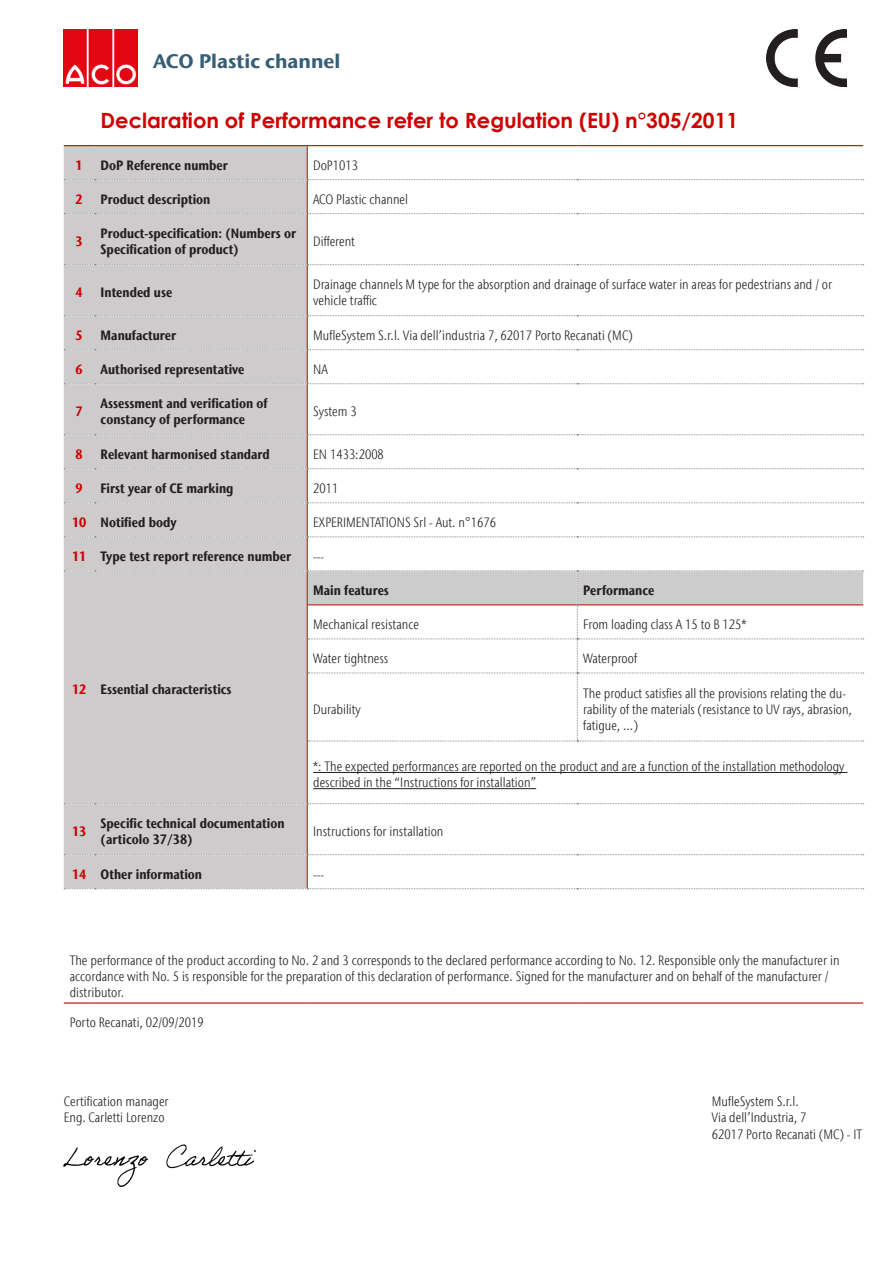
<style>
.page{position:relative;width:893px;height:1263px;background:#fff}
.page>*{position:absolute;margin:0;border:0;box-sizing:border-box;transform-origin:0 0}
.t1{font:700 21px "Century Gothic";color:#cf0000}
.t2{font:700 19.5px "Stone Sans IIITC Com";color:#365e76}
.t3{font:300 condensed 13.5px/16.2px "Stone Sans IIITC Com";color:#231f20}
.t4{font:700 condensed 13.5px/16.2px "Stone Sans IIITC Com";color:#231f20}
.t5{font:700 condensed 13.5px "Stone Sans IIITC Com";color:#cf0000}
.s1{color:#cf0000}
</style>
<div class="page">
<img style="left:64px;top:30px;width:74px;height:57px">
<img style="left:766px;top:30px;width:80px;height:57px">
<div style="left:64px;top:146px;width:243px;height:742px;background:#cecbcc"></div>
<hr style="left:64px;top:145px;width:31px;height:1px;background:#c00">
<hr style="left:95px;top:145px;width:212px;height:1px;background:#c00">
<hr style="left:307px;top:145px;width:270px;height:1px;background:#c00">
<hr style="left:577px;top:145px;width:286px;height:1px;background:#c00">
<hr style="left:64px;top:1002px;width:31px;height:1px;background:#c00">
<hr style="left:95px;top:1002px;width:212px;height:1px;background:#c00">
<hr style="left:307px;top:1002px;width:270px;height:1px;background:#c00">
<hr style="left:577px;top:1002px;width:286px;height:1px;background:#c00">
<hr style="left:307px;top:146px;width:1px;height:33px;background:#c00">
<hr style="left:307px;top:180px;width:1px;height:33px;background:#c00">
<hr style="left:307px;top:214px;width:1px;height:50px;background:#c00">
<hr style="left:307px;top:265px;width:1px;height:50px;background:#c00">
<hr style="left:307px;top:316px;width:1px;height:33px;background:#c00">
<hr style="left:307px;top:350px;width:1px;height:33px;background:#c00">
<hr style="left:307px;top:384px;width:1px;height:50px;background:#c00">
<hr style="left:307px;top:435px;width:1px;height:33px;background:#c00">
<hr style="left:307px;top:469px;width:1px;height:33px;background:#c00">
<hr style="left:307px;top:503px;width:1px;height:33px;background:#c00">
<hr style="left:307px;top:537px;width:1px;height:33px;background:#c00">
<hr style="left:307px;top:741px;width:1px;height:62px;background:#c00">
<hr style="left:307px;top:804px;width:1px;height:50px;background:#c00">
<hr style="left:307px;top:855px;width:1px;height:33px;background:#c00">
<svg style="left:64px;top:179px;width:800px;height:1px"></svg>
<svg style="left:64px;top:213px;width:800px;height:1px"></svg>
<svg style="left:64px;top:264px;width:800px;height:1px"></svg>
<svg style="left:64px;top:315px;width:800px;height:1px"></svg>
<svg style="left:64px;top:349px;width:800px;height:1px"></svg>
<svg style="left:64px;top:383px;width:800px;height:1px"></svg>
<svg style="left:64px;top:434px;width:800px;height:1px"></svg>
<svg style="left:64px;top:468px;width:800px;height:1px"></svg>
<svg style="left:64px;top:502px;width:800px;height:1px"></svg>
<svg style="left:64px;top:536px;width:800px;height:1px"></svg>
<svg style="left:64px;top:854px;width:800px;height:1px"></svg>
<svg style="left:64px;top:803px;width:800px;height:1px"></svg>
<svg style="left:64px;top:570px;width:800px;height:172px"></svg>
<svg style="left:64px;top:888px;width:800px;height:1px"></svg>
<hr style="left:313px;top:772px;width:534px;height:1px;background:#231f20">
<hr style="left:313px;top:788px;width:223px;height:1px;background:#231f20">
<img style="left:63px;top:1144px;width:193px;height:43px">
<h2 class="t2" style="left:153px;top:49px;width:189px">ACO Plastic channel</h2>
<h1 class="t1" style="left:101px;top:104px;width:639px">Declaration of Performance refer to Regulation (EU) n°305/2011</h1>
<p class="t5" style="left:76px;top:156px;width:9px">1</p>
<p class="t4" style="left:101px;top:156px;width:129px">DoP Reference number</p>
<p class="t3" style="left:313px;top:157px;width:46px">DoP1013</p>
<p class="t5" style="left:76px;top:190px;width:9px">2</p>
<p class="t4" style="left:101px;top:190px;width:111px">Product description</p>
<p class="t3" style="left:313px;top:191px;width:96px">ACO Plastic channel</p>
<p class="t5" style="left:76px;top:233px;width:9px">3</p>
<p class="t4" style="left:101px;top:225px;width:197px">Product-specification: (Numbers or<br>Specification of product)</p>
<p class="t3" style="left:313px;top:233px;width:43px">Different</p>
<p class="t5" style="left:76px;top:284px;width:9px">4</p>
<p class="t4" style="left:101px;top:284px;width:73px">Intended use</p>
<p class="t3" style="left:313px;top:276px;width:520px">Drainage channels M type for the absorption and drainage of surface water in areas for pedestrians and / or vehicle traffic</p>
<p class="t5" style="left:76px;top:326px;width:9px">5</p>
<p class="t4" style="left:101px;top:327px;width:77px">Manufacturer</p>
<p class="t3" style="left:313px;top:327px;width:321px">MufleSystem S.r.l. Via dell’industria 7, 62017 Porto Recanati (MC)</p>
<p class="t5" style="left:76px;top:360px;width:9px">6</p>
<p class="t4" style="left:101px;top:361px;width:145px">Authorised representative</p>
<p class="t3" style="left:313px;top:361px;width:16px">NA</p>
<p class="t5" style="left:76px;top:403px;width:9px">7</p>
<p class="t4" style="left:101px;top:395px;width:169px">Assessment and verification of constancy of performance</p>
<p class="t3" style="left:313px;top:403px;width:45px">System 3</p>
<p class="t5" style="left:76px;top:445px;width:9px">8</p>
<p class="t4" style="left:101px;top:446px;width:171px">Relevant harmonised standard</p>
<p class="t3" style="left:313px;top:446px;width:72px">EN 1433:2008</p>
<p class="t5" style="left:76px;top:479px;width:9px">9</p>
<p class="t4" style="left:101px;top:480px;width:134px">First year of CE marking</p>
<p class="t3" style="left:313px;top:480px;width:27px">2011</p>
<p class="t4" style="left:72px;top:514px;width:106px"><span class="s1">10</span> Notified body</p>
<p class="t3" style="left:313px;top:514px;width:184px">EXPERIMENTATIONS Srl - Aut. n°1676</p>
<p class="t4" style="left:72px;top:548px;width:221px"><span class="s1">11</span> Type test report reference number</p>
<p class="t3" style="left:313px;top:548px;width:13px">---</p>
<p class="t4" style="left:72px;top:681px;width:161px"><span class="s1">12</span> Essential characteristics</p>
<p class="t4" style="left:313px;top:582px;width:77px">Main features</p>
<p class="t4" style="left:583px;top:582px;width:73px">Performance</p>
<p class="t3" style="left:313px;top:616px;width:107px">Mechanical resistance</p>
<p class="t3" style="left:583px;top:616px;width:165px">From loading class A 15 to B 125*</p>
<p class="t3" style="left:313px;top:650px;width:77px">Water tightness</p>
<p class="t3" style="left:583px;top:650px;width:55px">Waterproof</p>
<p class="t3" style="left:313px;top:701px;width:49px">Durability</p>
<p class="t3" style="left:583px;top:685px;width:270px">The product satisfies all the provisions relating the du&shy;rability of the materials (resistance to UV rays, abrasion, fatigue, ...)</p>
<p class="t3" style="left:313px;top:758px;width:533px">*: The expected performances are reported on the product and are a function of the installation methodology described in the “Instructions for installation”</p>
<p class="t5" style="left:72px;top:823px;width:16px">13</p>
<p class="t4" style="left:101px;top:815px;width:185px">Specific technical documentation (articolo 37/38)</p>
<p class="t3" style="left:313px;top:823px;width:132px">Instructions for installation</p>
<p class="t4" style="left:72px;top:865px;width:132px"><span class="s1">14</span> Other information</p>
<p class="t3" style="left:313px;top:866px;width:13px">---</p>
<p class="t3" style="left:70px;top:952px;width:771px">The performance of the product according to No. 2 and 3 corresponds to the declared performance according to No. 12. Responsible only the manufacturer in accordance with No. 5 is responsible for the preparation of this declaration of performance. Signed for the manufacturer and on behalf of the manufacturer / distributor.</p>
<p class="t3" style="left:70px;top:1014px;width:136px">Porto Recanati, 02/09/2019</p>
<p class="t3" style="left:64px;top:1093px;width:106px">Certification manager</p>
<p class="t3" style="left:712px;top:1093px;width:89px">MufleSystem S.r.l.</p>
<p class="t3" style="left:64px;top:1109px;width:102px">Eng. Carletti Lorenzo</p>
<p class="t3" style="left:712px;top:1109px;width:152px">Via dell’Industria, 7<br>62017 Porto Recanati (MC) - IT</p>
</div>
